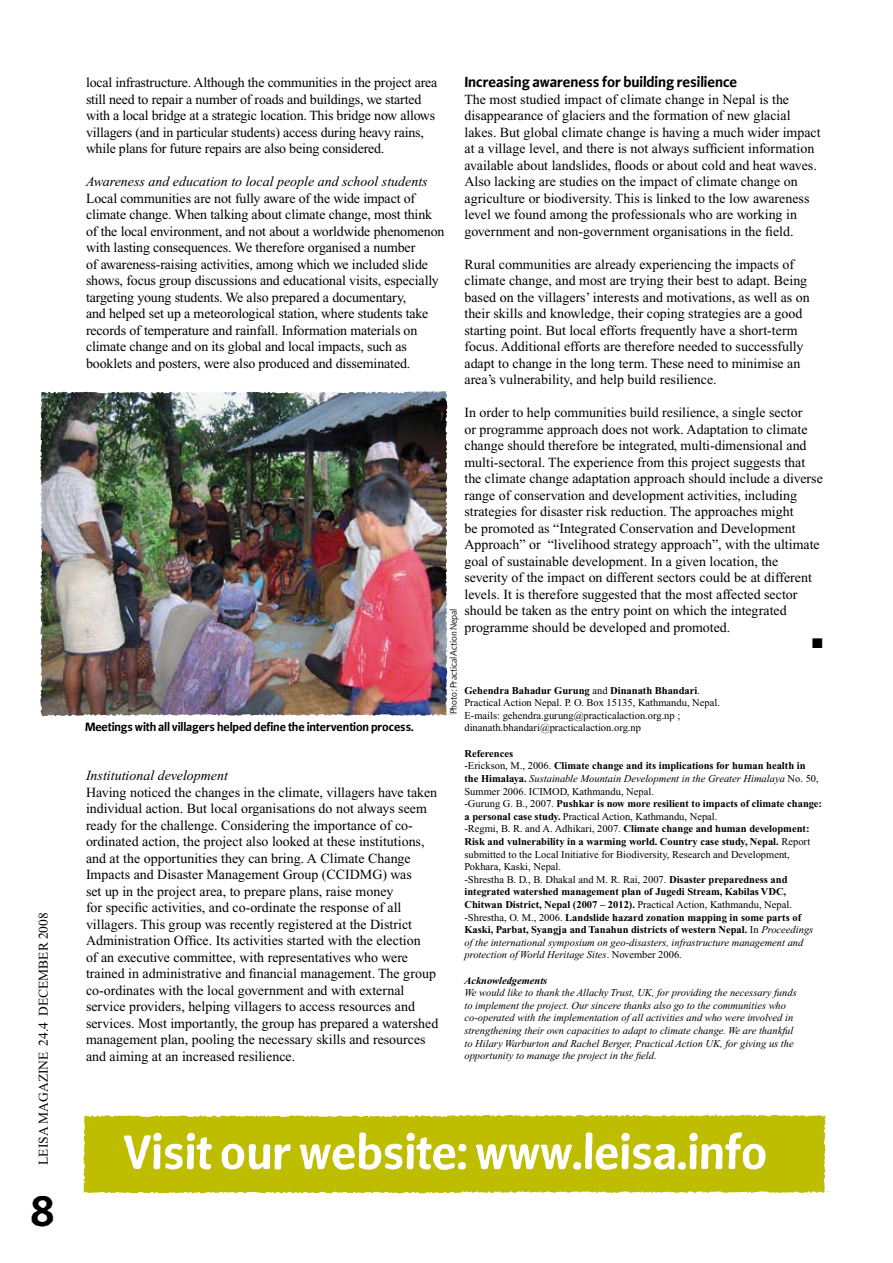
<style>
.page{position:relative;width:893px;height:1263px;background:#fff}
.page>*{position:absolute;margin:0;border:0;box-sizing:border-box;transform-origin:0 0}
.t1{font:54px "Beo Sans Bold R11";color:#fff}
.t2{font:48px "Beo Sans Bold R11";color:#000}
.t3{font:16.5px "Beo Sans Bold R11";color:#000}
.t4{font:13.95px/16.5px "Times New Roman";color:#000}
.t5{font:italic 13.95px "Times New Roman";color:#000}
.t6{font:13.95px "Zapf Dingbats ITC";color:#000}
.t7{font:13.5px "Beo Sans Bold R11";letter-spacing:-.005em;color:#000}
.t8{font:13.5px "Times New Roman";color:#000}
.t9{font:700 10.5px/12.6px "Times New Roman";color:#000}
.t10{font:italic 10.5px/12.6px "Times New Roman";color:#000}
.t11{font:10.5px/12.6px "Times New Roman";color:#000}
.t12{font:10.5px "Beo Sans R11";letter-spacing:-.005em;color:#000}
.t13{font:italic 700 10.5px "Times New Roman";color:#000}
.s1{font-weight:700}
.s2{font-weight:400}
.s3{font-weight:400;font-style:italic}
</style>
<div class="page">
<svg style="left:83px;top:1192px;width:742px;height:2px"></svg>
<div style="left:81px;top:1114px;width:749px;height:78px;background:#bfbd00"></div>
<img style="left:40px;top:391px;width:414px;height:326px">
<p class="t8" style="left:36px;top:1165px;width:254px;rotate:-90deg">LEISA Magazine 24.4 december 2008</p>
<h2 class="t2" style="left:30px;top:1187px;width:28px">8</h2>
<p class="t3" style="left:464px;top:74px;width:274px">Increasing awareness for building resilience</p>
<p class="t4" style="left:464px;top:91px;width:358px">The most studied impact of climate change in Nepal is the disappearance of glaciers and the formation of new glacial lakes. But global climate change is having a much wider impact at a village level, and there is not always sufficient information available about landslides, floods or about cold and heat waves.<br>Also lacking are studies on the impact of climate change on agriculture or biodiversity. This is linked to the low awareness level we found among the professionals who are working in government and non-government organisations in the field.</p>
<p class="t4" style="left:464px;top:256px;width:347px">Rural communities are already experiencing the impacts of climate change, and most are trying their best to adapt. Being based on the villagers’ interests and motivations, as well as on their skills and knowledge, their coping strategies are a good starting point. But local efforts frequently have a short-term focus. Additional efforts are therefore needed to successfully adapt to change in the long term. These need to minimise an area’s vulnerability, and help build resilience.</p>
<p class="t4" style="left:464px;top:404px;width:360px">In order to help communities build resilience, a single sector<br>or programme approach does not work. Adaptation to climate change should therefore be integrated, multi-dimensional and multi-sectoral. The experience from this project suggests that the climate change adaptation approach should include a diverse range of conservation and development activities, including strategies for disaster risk reduction. The approaches might<br>be promoted as “Integrated Conservation and Development Approach” or “livelihood strategy approach”, with the ultimate goal of sustainable development. In a given location, the severity of the impact on different sectors could be at different levels. It is therefore suggested that the most affected sector should be taken as the entry point on which the integrated programme should be developed and promoted.</p>
<p class="t6" style="left:812px;top:637px;width:12px">■</p>
<p class="t11" style="left:464px;top:684px;width:257px"><span class="s1">Gehendra Bahadur Gurung</span> and <span class="s1">Dinanath Bhandari</span>.<br>Practical Action Nepal. P. O. Box 15135, Kathmandu, Nepal.<br>E-mails: gehendra.gurung@practicalaction.org.np ; dinanath.bhandari@practicalaction.org.np</p>
<p class="t9" style="left:464px;top:747px;width:359px">References<br><span class="s2">-Erickson, M., 2006.</span> Climate change and its implications for human health in the Himalaya. <span class="s3">Sustainable Mountain Development in the Greater Himalaya</span> <span class="s2">No. 50, Summer 2006. ICIMOD, Kathmandu, Nepal.<br>-Gurung G. B., 2007.</span> Pushkar is now more resilient to impacts of climate change: a personal case study. <span class="s2">Practical Action, Kathmandu, Nepal.<br>-Regmi, B. R. and A. Adhikari, 2007.</span> Climate change and human development:<br>Risk and vulnerability in a warming world. Country case study, Nepal. <span class="s2">Report submitted to the Local Initiative for Biodiversity, Research and Development, Pokhara, Kaski, Nepal.<br>-Shrestha B. D., B. Dhakal and M. R. Rai, 2007.</span> Disaster preparedness and integrated watershed management plan of Jugedi Stream, Kabilas VDC, Chitwan District, Nepal (2007 – 2012). <span class="s2">Practical Action, Kathmandu, Nepal. -Shrestha, O. M., 2006.</span> Landslide hazard zonation mapping in some parts of Kaski, Parbat, Syangja and Tanahun districts of western Nepal. <span class="s2">In</span> <span class="s3">Proceedings of the international symposium on geo-disasters, infrastructure management and protection of World Heritage Sites</span><span class="s2">. November 2006.</span></p>
<p class="t13" style="left:464px;top:974px;width:84px">Acknowledgements</p>
<p class="t10" style="left:464px;top:986px;width:334px">We would like to thank the Allachy Trust, UK, for providing the necessary funds to implement the project. Our sincere thanks also go to the communities who co-operated with the implementation of all activities and who were involved in strengthening their own capacities to adapt to climate change. We are thankful to Hilary Warburton and Rachel Berger, Practical Action UK, for giving us the opportunity to manage the project in the field.</p>
<p class="t4" style="left:86px;top:74px;width:353px">local infrastructure. Although the communities in the project area still need to repair a number of roads and buildings, we started with a local bridge at a strategic location. This bridge now allows villagers (and in particular students) access during heavy rains, while plans for future repairs are also being considered.</p>
<p class="t5" style="left:86px;top:174px;width:343px">Awareness and education to local people and school students</p>
<p class="t4" style="left:86px;top:190px;width:360px">Local communities are not fully aware of the wide impact of climate change. When talking about climate change, most think of the local environment, and not about a worldwide phenomenon with lasting consequences. We therefore organised a number<br>of awareness-raising activities, among which we included slide shows, focus group discussions and educational visits, especially targeting young students. We also prepared a documentary,<br>and helped set up a meteorological station, where students take records of temperature and rainfall. Information materials on climate change and on its global and local impacts, such as booklets and posters, were also produced and disseminated.</p>
<p class="t12" style="left:448px;top:714px;width:107px;rotate:-90deg">Photo: Practical Action Nepal</p>
<p class="t7" style="left:85px;top:720px;width:330px">Meetings with all villagers helped define the intervention process.</p>
<p class="t5" style="left:86px;top:768px;width:143px">Institutional development</p>
<p class="t4" style="left:86px;top:784px;width:354px">Having noticed the changes in the climate, villagers have taken individual action. But local organisations do not always seem ready for the challenge. Considering the importance of co&shy;ordinated action, the project also looked at these institutions, and at the opportunities they can bring. A Climate Change Impacts and Disaster Management Group (CCIDMG) was<br>set up in the project area, to prepare plans, raise money<br>for specific activities, and co-ordinate the response of all villagers. This group was recently registered at the District Administration Office. Its activities started with the election<br>of an executive committee, with representatives who were trained in administrative and financial management. The group co-ordinates with the local government and with external service providers, helping villagers to access resources and services. Most importantly, the group has prepared a watershed management plan, pooling the necessary skills and resources and aiming at an increased resilience.</p>
<h1 class="t1" style="left:123px;top:1125px;width:646px">Visit our website: www.leisa.info</h1>
</div>
